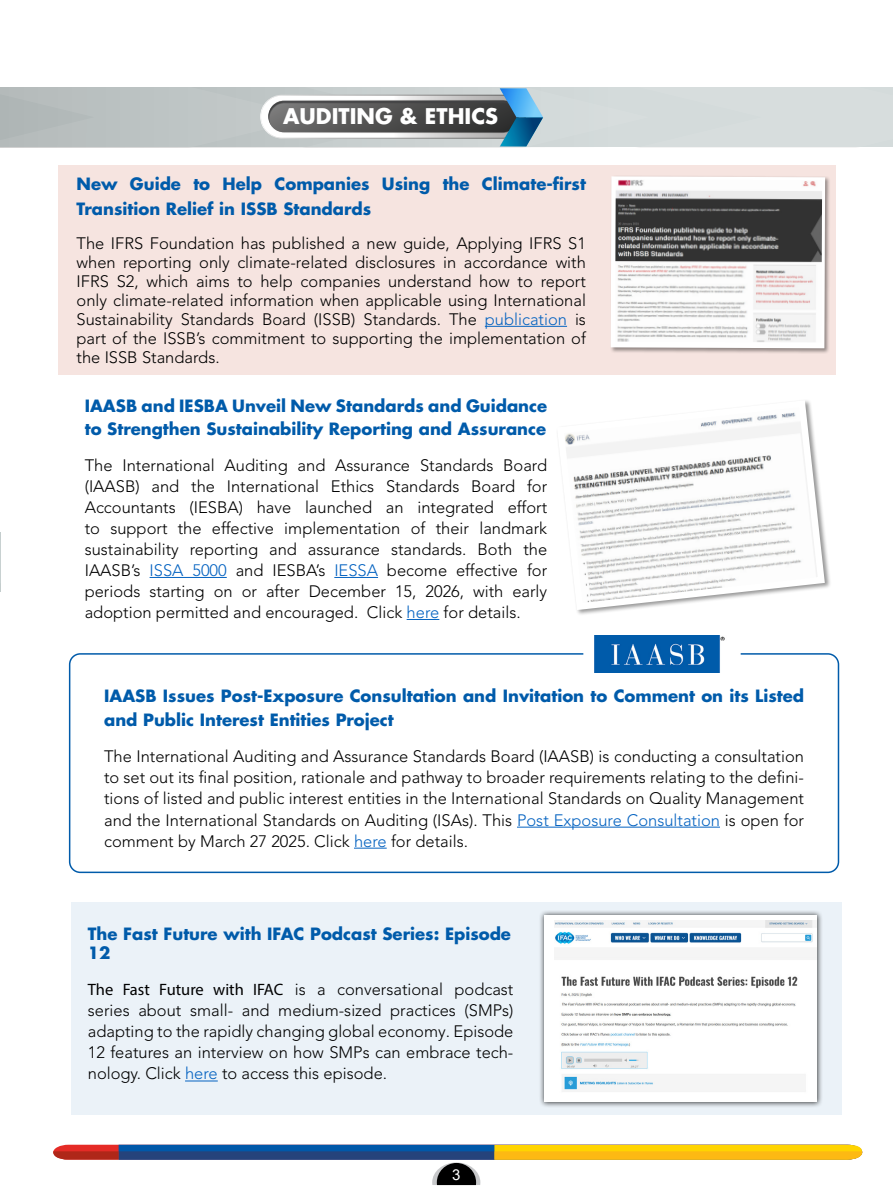
<style>
.page{position:relative;width:893px;height:1191px;background:#fff}
.page>*{position:absolute;margin:0;border:0;box-sizing:border-box;transform-origin:0 0}
.t1{font:700 21px "Futura Std";color:#fff}
.t2{font:300 16.5px/21px "Avenir LT Std";color:#000;text-align:justify}
.t3{font:700 16.5px/24.8px "Futura Std";color:#005baa}
.t4{font:15px "Arial";color:#fff}
.s1{color:#0563c1}
.s2{font-family:"Myriad Pro";font-weight:400}
</style>
<div class="page">
<svg style="left:53px;top:1144px;width:809px;height:42px"></svg>
<div style="left:59px;top:166px;width:777px;height:209px;background:#f6e4e0"></div>
<svg style="left:0;top:532px;width:1px;height:60px"></svg>
<svg style="left:565px;top:400px;width:263px;height:213px"></svg>
<div style="left:610px;top:175px;width:221px;height:179px;background:#000;opacity:.41"></div>
<svg style="left:610px;top:175px;width:217px;height:175px;background:#b4b2b2"></svg>
<svg style="left:0;top:88px;width:893px;height:59px;background:#b4bcbd"></svg>
<hr style="left:150px;top:577px;width:77px;height:1px;background:#0563c1">
<hr style="left:334px;top:577px;width:44px;height:1px;background:#0563c1">
<hr style="left:407px;top:619px;width:32px;height:1px;background:#0563c1">
<hr style="left:517px;top:826px;width:203px;height:1px;background:#0563c1">
<hr style="left:354px;top:847px;width:33px;height:1px;background:#0563c1">
<img style="left:594px;top:635px;width:131px;height:37px">
<div style="left:69px;top:653px;width:770px;height:220px;border:2px solid #005baa;border-radius:11px"></div>
<div style="left:71px;top:901px;width:771px;height:213px;background:#ebf2f8"></div>
<div style="left:539px;top:909px;width:284px;height:198px;background:#000;opacity:.75"></div>
<div style="left:544px;top:914px;width:273px;height:187px;background:#fff"></div>
<img style="left:554px;top:920px;width:263px;height:172px">
<hr style="left:185px;top:1080px;width:33px;height:1px;background:#0563c1">
<hr style="left:485px;top:326px;width:82px;height:1px;background:#0563c1">
<p class="t1" style="left:283px;top:102px;width:216px">AUDITING &amp; ETHICS</p>
<p class="t3" style="left:77px;top:171px;width:511px">New Guide to Help Companies Using the Climate-first<br>Transition Relief in ISSB Standards</p>
<p class="t2" style="left:77px;top:233px;width:511px;line-height:19px">The IFRS Foundation has published a new guide, Applying IFRS S1 when reporting only climate-related disclosures in accordance with IFRS S2, which aims to help companies understand how to report only climate-related information when applicable using International Sustainability Standards Board (ISSB) Standards. The <span class="s1">publication</span> is part of the ISSB’s commitment to supporting the implementation of the ISSB Standards.</p>
<p class="t3" style="left:85px;top:394px;width:464px;line-height:22.5px">IAASB and IESBA Unveil New Standards and Guidance to Strengthen Sustainability Reporting and Assurance</p>
<p class="t2" style="left:85px;top:454px;width:464px">The International Auditing and Assurance Standards Board (IAASB) and the International Ethics Standards Board for Accountants (IESBA) have launched an integrated effort to support the effective implementation of their landmark sustainability reporting and assurance standards. Both the IAASB’s <span class="s1">ISSA 5000</span> and IESBA’s <span class="s1">IESSA</span> become effective for periods starting on or after December 15, 2026, with early adoption permitted and encouraged. Click <span class="s1">here</span> for details.</p>
<p class="t3" style="left:104px;top:683px;width:701px">IAASB Issues Post-Exposure Consultation and Invitation to Comment on its Listed and Public Interest Entities Project</p>
<p class="t2" style="left:104px;top:746px;width:701px">The International Auditing and Assurance Standards Board (IAASB) is conducting a consultation to set out its final position, rationale and pathway to broader requirements relating to the defini&shy;tions of listed and public interest entities in the International Standards on Quality Management and the International Standards on Auditing (ISAs). This <span class="s1">Post Exposure Consultation</span> is open for comment by March 27 2025. Click <span class="s1">here</span> for details.</p>
<p class="t3" style="left:88px;top:923px;width:425px;line-height:19.5px">The Fast Future with IFAC Podcast Series: Episode<br>12</p>
<p class="t2" style="left:88px;top:979px;width:427px"><span class="s2">The Fast Future with IFAC</span> is a conversational podcast series about small- and medium-sized practices (SMPs) adapting to the rapidly changing global economy. Episode 12 features an interview on how SMPs can embrace tech&shy;nology. Click <span class="s1">here</span> to access this episode.</p>
<p class="t4" style="left:452px;top:1164px;width:10px">3</p>
</div>
